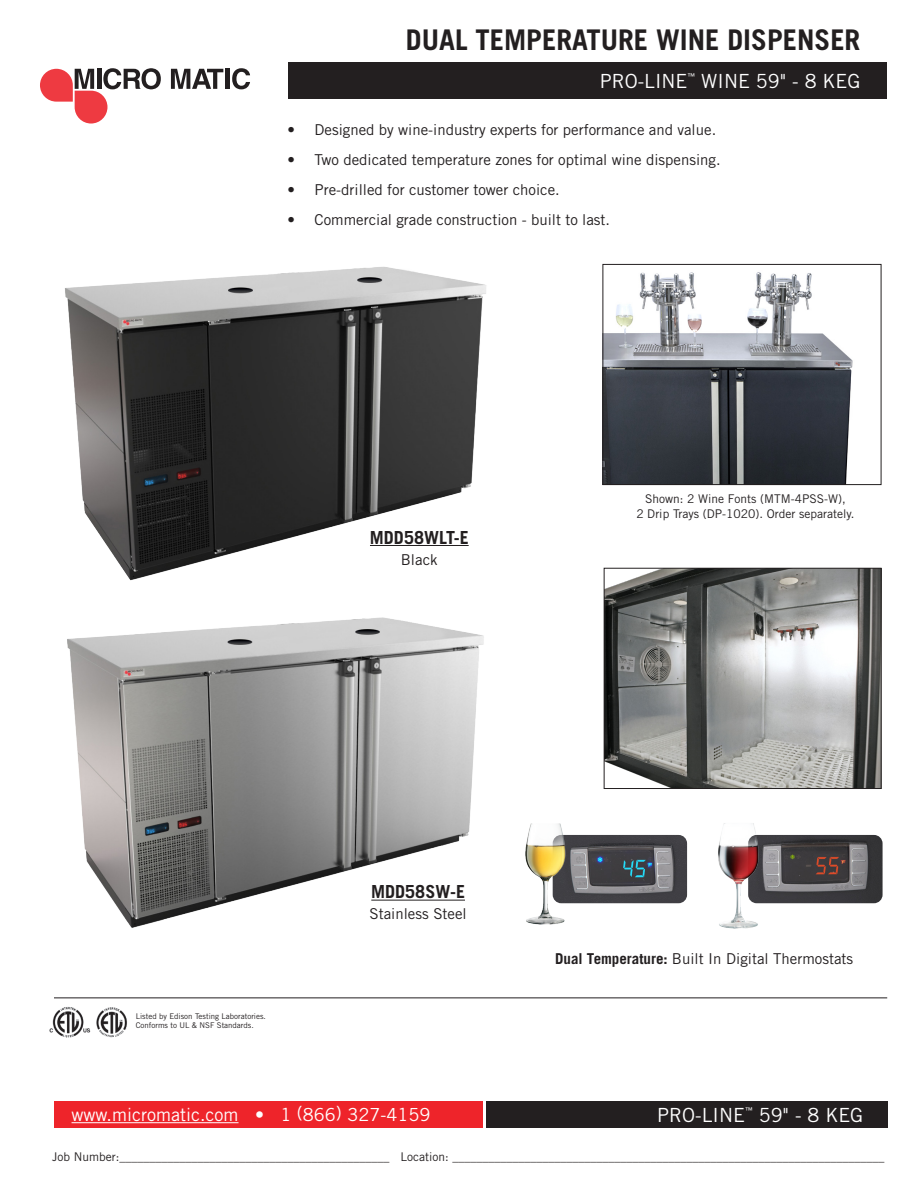
<style>
.page{position:relative;width:918px;height:1188px;background:#fff}
.page>*{position:absolute;margin:0;border:0;box-sizing:border-box;transform-origin:0 0}
.t1{font:700 28.5px "Trade Gothic LT Std";color:#231f20}
.t2{font:19.5px "Trade Gothic LT Std";color:#fff}
.t3{font:18px "Trade Gothic LT Std";color:#fff}
.t4{font:700 18px "Trade Gothic LT Std";color:#231f20}
.t5{font:15px "Trade Gothic LT Std";color:#231f20}
.t6{font:12px "Trade Gothic LT Std";color:#231f20}
.t7{font:7.8px "Trade Gothic LT Std";color:#231f20}
.t8{font:7.8px "Trade Gothic LT Std";color:#fff}
.s1{font-weight:700}
</style>
<div class="page">
<div style="left:288px;top:62px;width:599px;height:37px;background:#231f20"></div>
<svg style="left:40px;top:68px;width:121px;height:56px"></svg>
<svg style="left:171px;top:69px;width:52px;height:20px"></svg>
<hr style="left:225px;top:69px;width:4px;height:20px;background:#231f20">
<svg style="left:232px;top:68px;width:18px;height:21px"></svg>
<div style="left:54px;top:1101px;width:428px;height:27px;background:#ee242a"></div>
<div style="left:486px;top:1101px;width:401px;height:27px;background:#231f20"></div>
<hr style="left:72px;top:1122px;width:167px;height:1px;background:#fff">
<hr style="left:54px;top:998px;width:833px;height:1px;background:#231f20">
<img style="left:65px;top:267px;width:421px;height:314px">
<img style="left:67px;top:617px;width:417px;height:311px">
<img style="left:762px;top:835px;width:121px;height:68px">
<img style="left:572px;top:835px;width:115px;height:68px">
<img style="left:525px;top:823px;width:47px;height:102px">
<img style="left:718px;top:823px;width:44px;height:106px">
<hr style="left:371px;top:900px;width:94px;height:1px;background:#231f20">
<img style="left:605px;top:272px;width:248px;height:211px">
<div style="left:603px;top:264px;width:278px;height:221px;border:1px solid #231f20"></div>
<img style="left:606px;top:570px;width:273px;height:217px">
<div style="left:604px;top:568px;width:277px;height:221px;border:1px solid #231f20"></div>
<hr style="left:370px;top:545px;width:99px;height:1px;background:#231f20">
<img style="left:49px;top:1007px;width:78px;height:31px">
<p class="t1" style="left:406px;top:22px;width:456px">DUAL TEMPERATURE WINE DISPENSER</p>
<p class="t2" style="left:600px;top:70px;width:89px">PRO-LINE</p>
<p class="t8" style="left:688px;top:72px;width:9px">™</p>
<p class="t2" style="left:701px;top:70px;width:161px">WINE 59" - 8 KEG</p>
<p class="t5" style="left:288px;top:121px;width:430px">• Designed by wine-industry experts for performance and value.</p>
<p class="t5" style="left:288px;top:151px;width:435px">• Two dedicated temperature zones for optimal wine dispensing.</p>
<p class="t5" style="left:288px;top:181px;width:274px">• Pre-drilled for customer tower choice.</p>
<p class="t5" style="left:288px;top:211px;width:324px">• Commercial grade construction - built to last.</p>
<p class="t4" style="left:370px;top:526px;width:100px">MDD58WLT-E</p>
<p class="t5" style="left:401px;top:550px;width:38px">Black</p>
<p class="t6" style="left:645px;top:491px;width:202px">Shown: 2 Wine Fonts (MTM-4PSS-W),</p>
<p class="t6" style="left:636px;top:507px;width:220px">2 Drip Trays (DP-1020). Order separately.</p>
<p class="t7" style="left:136px;top:1012px;width:132px">Listed by Edison Testing Laboratories.</p>
<p class="t7" style="left:136px;top:1021px;width:120px">Conforms to UL &amp; NSF Standards.</p>
<p class="t4" style="left:371px;top:881px;width:95px">MDD58SW-E</p>
<p class="t5" style="left:370px;top:905px;width:99px">Stainless Steel</p>
<p class="t3" style="left:72px;top:1104px;width:360px">www.micromatic.com • 1 (866) 327-4159</p>
<p class="t5" style="left:555px;top:950px;width:299px"><span class="s1">Dual Temperature:</span> Built In Digital Thermostats</p>
<p class="t2" style="left:657px;top:1103px;width:89px">PRO-LINE</p>
<p class="t8" style="left:745px;top:1106px;width:9px">™</p>
<p class="t2" style="left:759px;top:1103px;width:106px">59" - 8 KEG</p>
<p class="t6" style="left:52px;top:1150px;width:834px">Job Number:_____________________________________________ Location: ________________________________________________________________________</p>
</div>
